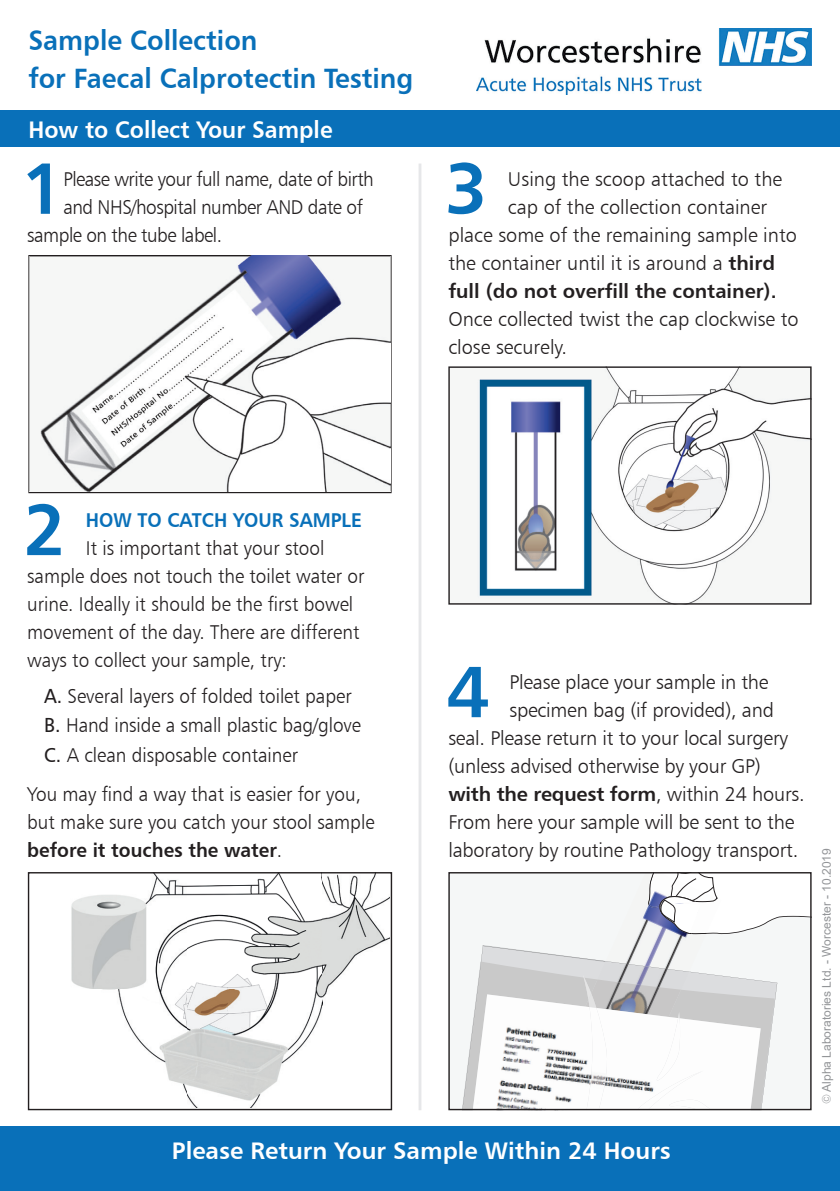
<style>
.page{position:relative;width:840px;height:1191px;background:#fff}
.page>*{position:absolute;margin:0;border:0;box-sizing:border-box;transform-origin:0 0}
.t1{font:72.4px "Humanist 777 BT Bold B";color:#0970b9}
.t2{font:28px/38px "Humanist 777 BT Bold B";color:#0970b9;scale:.95 1}
.t3{font:24px "Humanist 777 BT Bold B";color:#fff}
.t4{font:24px "Humanist 777 BT Bold B";color:#fff;scale:.95 1}
.t5{font:20px/28px "Humanist 777 BT Light B";color:#231f20}
.t6{font:20px/28px "Humanist 777 BT Light B";color:#231f20;scale:.95 1}
.t7{font:20px "Humanist 777 BT Light B";letter-spacing:-.025em;color:#231f20;scale:.95 1}
.t8{font:20px "Humanist 777 BT Bold B";color:#231f20}
.t9{font:20px "Humanist 777 BT Bold B";color:#231f20;scale:.95 1}
.t10{font:20px "Humanist 777 BT Bold B";color:#0970b9;scale:.95 1}
.t11{font:12px "Arial";color:#939598}
.s1{font-family:"Humanist 777 BT Bold B"}
.s2{font-family:"Humanist 777 BT Roman B"}
.s3{font-family:"Humanist 777 BT Light B"}
</style>
<div class="page">
<img style="left:71px;top:874px;width:318px;height:233px">
<div style="left:28px;top:872px;width:364px;height:238px;border:1px solid #231f20"></div>
<div style="left:0;top:110px;width:839px;height:37px;background:#0970b9"></div>
<img style="left:476px;top:28px;width:335px;height:66px">
<img style="left:29px;top:256px;width:361px;height:235px">
<img style="left:477px;top:368px;width:332px;height:234px">
<div style="left:448px;top:366px;width:363px;height:238px;border:1px solid #231f20"></div>
<div style="left:0;top:1126px;width:839px;height:65px;background:#0970b9"></div>
<hr style="left:418px;top:163px;width:3px;height:947px;background:#e6e7e9">
<div style="left:449px;top:872px;width:361px;height:237px;background:#f5f7f7"></div>
<img style="left:634px;top:913px;width:67px;height:32px">
<svg style="left:645px;top:874px;width:164px;height:60px"></svg>
<svg style="left:462px;top:945px;width:312px;height:163px"></svg>
<img style="left:655px;top:1018px;width:25px;height:62px">
<img style="left:668px;top:1099px;width:43px;height:9px">
<div style="left:448px;top:872px;width:363px;height:238px;border:1px solid #231f20"></div>
<h2 class="t2" style="left:28px;top:20px;width:406px">Sample Collection<br>for Faecal Calprotectin Testing</h2>
<p class="t4" style="left:28px;top:114px;width:321px">How to Collect Your Sample</p>
<h1 class="t1" style="left:21px;top:143px;width:44px">1</h1>
<p class="t7" style="left:63px;top:166px;width:328px">Please write your full name, date of birth</p>
<p class="t7" style="left:63px;top:194px;width:316px">and NHS/hospital number AND date of</p>
<p class="t7" style="left:27px;top:222px;width:206px">sample on the tube label.</p>
<h1 class="t1" style="left:444px;top:143px;width:44px">3</h1>
<p class="t5" style="left:507px;top:164px;width:275px">Using the scoop attached to the</p>
<p class="t5" style="left:507px;top:192px;width:260px">cap of the collection container</p>
<p class="t5" style="left:448px;top:220px;width:350px">place some of the remaining sample into</p>
<p class="t5" style="left:448px;top:248px;width:328px">the container until it is around a <span class="s1">third</span></p>
<p class="t8" style="left:448px;top:278px;width:329px">full (do not overfill the container).</p>
<p class="t5" style="left:448px;top:304px;width:351px">Once collected twist the cap clockwise to close securely.</p>
<h1 class="t1" style="left:23px;top:484px;width:44px">2</h1>
<p class="t10" style="left:86px;top:507px;width:292px">HOW TO CATCH YOUR SAMPLE</p>
<p class="t6" style="left:27px;top:534px;width:356px;text-indent:59px">It is important that your stool sample does not touch the toilet water or urine. Ideally it should be the first bowel movement of the day. There are different ways to collect your sample, try:</p>
<p class="t6" style="left:44px;top:680px;width:334px;line-height:29.6px"><span class="s2">A.</span> Several layers of folded toilet paper<br><span class="s2">B.</span> Hand inside a small plastic bag/glove<br><span class="s2">C.</span> A clean disposable container</p>
<p class="t6" style="left:27px;top:780px;width:367px">You may find a way that is easier for you, but make sure you catch your stool sample</p>
<p class="t9" style="left:27px;top:837px;width:270px">before it touches the water<span class="s3">.</span></p>
<h1 class="t1" style="left:446px;top:646px;width:44px">4</h1>
<p class="t5" style="left:509px;top:668px;width:260px">Please place your sample in the</p>
<p class="t5" style="left:509px;top:696px;width:266px">specimen bag (if provided), and</p>
<p class="t5" style="left:448px;top:724px;width:341px">seal. Please return it to your local surgery</p>
<p class="t5" style="left:448px;top:752px;width:314px">(unless advised otherwise by your GP)</p>
<p class="t8" style="left:448px;top:781px;width:357px">with the request form<span class="s3">, within 24 hours.</span></p>
<p class="t5" style="left:448px;top:808px;width:351px">From here your sample will be sent to the laboratory by routine Pathology transport.</p>
<p class="t3" style="left:172px;top:1135px;width:500px">Please Return Your Sample Within 24 Hours</p>
<p class="t11" style="left:818px;top:1104px;width:257px;rotate:-90deg"><span class="s3">©</span> Alpha Laboratories Ltd. - Worcester - 10.2019</p>
</div>
